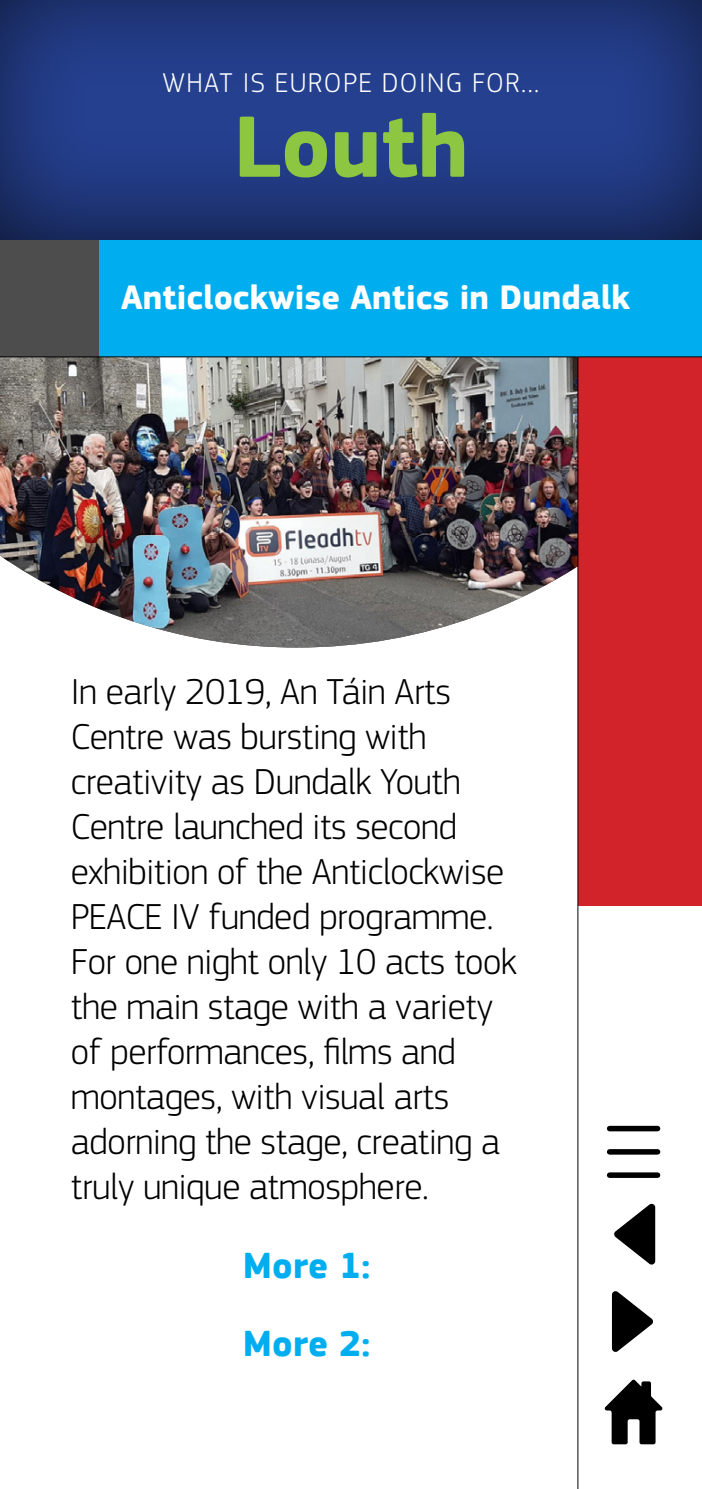
<style>
.page{position:relative;width:702px;height:1489px;background:#fff}
.page>*{position:absolute;margin:0;border:0;box-sizing:border-box;transform-origin:0 0}
.t1{font:700 90.5px "EC Square Sans Pro";color:#8dc640}
.t2{font:300 37.5px/45px "EC Square Sans Pro";letter-spacing:-.01em;color:#000}
.t3{font:700 37.5px/78.2px "EC Square Sans Pro";color:#00aeef}
.t4{font:700 35px "EC Square Sans Pro";color:#fff}
.t5{font:300 28.25px "EC Square Sans Pro";letter-spacing:.05em;color:#fff}
</style>
<div class="page">
<img style="left:0;top:357px;width:577px;height:290px">
<div style="left:0;top:235px;width:100px;height:122px;background:#4e4d4d"></div>
<div style="left:100px;top:235px;width:602px;height:122px;background:#00aeef"></div>
<div style="left:578px;top:357px;width:124px;height:548px;background:#d2232a"></div>
<hr style="left:0;top:356px;width:702px;height:1px;background:#000">
<hr style="left:577px;top:357px;width:1px;height:1131px;background:#000">
<div style="left:0;top:0;width:702px;height:240px;background:#000;opacity:.75"></div>
<svg style="left:604px;top:1379px;width:59px;height:65px"></svg>
<svg style="left:612px;top:1291px;width:41px;height:61px"></svg>
<svg style="left:614px;top:1203px;width:41px;height:62px"></svg>
<div style="left:609px;top:1125px;width:48px;height:6px;background:#000"></div>
<svg style="left:609px;top:1149px;width:48px;height:5px"></svg>
<div style="left:609px;top:1172px;width:48px;height:5px;background:#000"></div>
<p class="t5" style="left:162px;top:66px;width:378px">WHAT IS EUROPE DOING FOR...</p>
<h1 class="t1" style="left:233px;top:93px;width:236px">Louth</h1>
<p class="t4" style="left:121px;top:276px;width:510px">Anticlockwise Antics in Dundalk</p>
<p class="t2" style="left:71px;top:669px;width:447px">In early 2019, An Táin Arts<br>Centre was bursting with creativity as Dundalk Youth<br>Centre launched its second exhibition of the Anticlockwise<br>PEACE IV funded programme.<br>For one night only 10 acts took the main stage with a variety of performances, films and montages, with visual arts adorning the stage, creating a truly unique atmosphere.</p>
<p class="t3" style="left:243px;top:1227px;width:129px">More 1:<br>More 2:</p>
</div>
